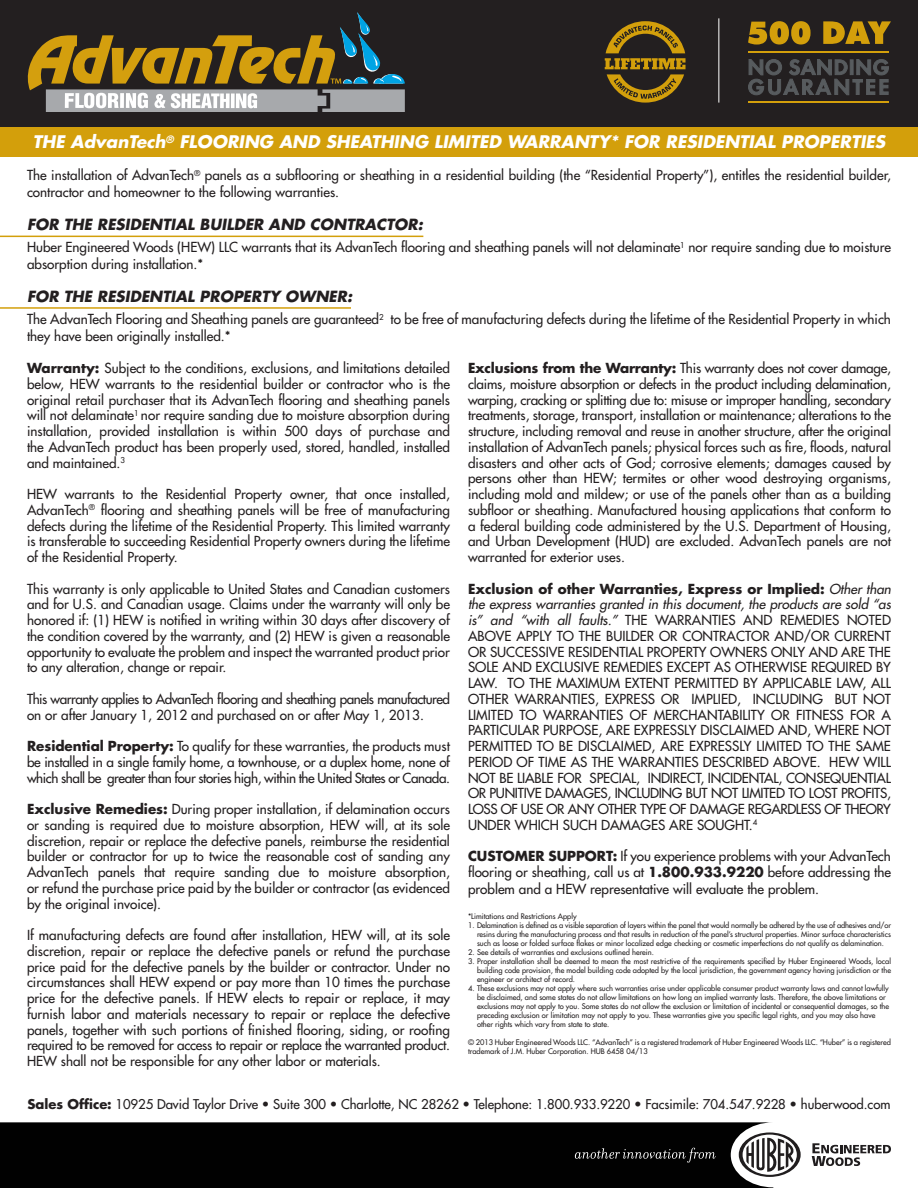
<style>
.page{position:relative;width:918px;height:1188px;background:#fff}
.page>*{position:absolute;margin:0;border:0;box-sizing:border-box;transform-origin:0 0}
.t1{font:italic 700 16.95px "Futura";color:#fff}
.t2{font:italic 700 15px "Futura";color:#231f20}
.t3{font:13.5px/15.8px "Futura";color:#231f20;text-align:justify}
.t4{font:13.5px/15.8px "Futura";letter-spacing:-.035em;color:#231f20}
.t5{font:13.2px "Futura";letter-spacing:-.005em;color:#231f20}
.t6{font:7.5px/9px "Futura";color:#231f20;text-align:justify}
.s1{font-weight:700}
.s2{font-style:italic}
</style>
<div class="page">
<div style="left:0;top:23px;width:918px;height:134px;background:#d39f0b"></div>
<div style="left:0;top:0;width:918px;height:127px;background:#231f20"></div>
<div style="left:0;top:1122px;width:773px;height:66px;background:#010101"></div>
<svg style="left:739px;top:1132px;width:62px;height:45px"></svg>
<svg style="left:812px;top:1143px;width:79px;height:23px"></svg>
<svg style="left:575px;top:1148px;width:141px;height:15px;background:#242424"></svg>
<hr style="left:748px;top:101px;width:141px;height:2px;background:#d39f0b">
<hr style="left:748px;top:51px;width:141px;height:1px;background:#d39f0b">
<svg style="left:748px;top:21px;width:63px;height:24px"></svg>
<svg style="left:823px;top:21px;width:68px;height:23px"></svg>
<svg style="left:748px;top:59px;width:141px;height:36px"></svg>
<svg style="left:605px;top:21px;width:81px;height:82px"></svg>
<hr style="left:718px;top:18px;width:1px;height:85px;background:#fff">
<svg style="left:27px;top:12px;width:378px;height:100px"></svg>
<hr style="left:0;top:236px;width:423px;height:1px;background:#d39f0b">
<hr style="left:0;top:307px;width:351px;height:2px;background:#d39f0b">
<p class="t1" style="left:33px;top:130px;width:854px">THE AdvanTech<sup>®</sup> FLOORING AND SHEATHING LIMITED WARRANTY* FOR RESIDENTIAL PROPERTIES</p>
<p class="t3" style="left:27px;top:167px;width:865px;line-height:16.5px">The installation of AdvanTech<sup>®</sup> panels as a subflooring or sheathing in a residential building (the “Residential Property”), entitles the residential builder, contractor and homeowner to the following warranties.</p>
<p class="t2" style="left:27px;top:214px;width:397px">FOR THE RESIDENTIAL BUILDER AND CONTRACTOR:</p>
<p class="t3" style="left:27px;top:239px;width:866px;line-height:16.5px">Huber Engineered Woods (HEW) LLC warrants that its AdvanTech flooring and sheathing panels will not delaminate<sup>1</sup> nor require sanding due to moisture absorption during installation.*</p>
<p class="t2" style="left:27px;top:286px;width:327px">FOR THE RESIDENTIAL PROPERTY OWNER:</p>
<p class="t3" style="left:27px;top:311px;width:866px;line-height:16.5px">The AdvanTech Flooring and Sheathing panels are guaranteed<sup>2</sup> to be free of manufacturing defects during the lifetime of the Residential Property in which they have been originally installed.*</p>
<p class="t3" style="left:27px;top:360px;width:425px"><span class="s1">Warranty:</span> Subject to the conditions, exclusions, and limitations detailed below, HEW warrants to the residential builder or contractor who is the original retail purchaser that its AdvanTech flooring and sheathing panels will not delaminate<sup>1</sup> nor require sanding due to moisture absorption during installation, provided installation is within 500 days of purchase and the AdvanTech product has been properly used, stored, handled, installed and maintained.<sup>3</sup></p>
<p class="t3" style="left:27px;top:486px;width:425px">HEW warrants to the Residential Property owner, that once installed, AdvanTech<sup>®</sup> flooring and sheathing panels will be free of manufacturing defects during the lifetime of the Residential Property. This limited warranty is transferable to succeeding Residential Property owners during the lifetime of the Residential Property.</p>
<p class="t3" style="left:27px;top:581px;width:425px">This warranty is only applicable to United States and Canadian customers and for U.S. and Canadian usage. Claims under the warranty will only be honored if: (1) HEW is notified in writing within 30 days after discovery of the condition covered by the warranty, and (2) HEW is given a reasonable opportunity to evaluate the problem and inspect the warranted product prior to any alteration, change or repair.</p>
<p class="t4" style="left:27px;top:691px;width:425px">This warranty applies to AdvanTech flooring and sheathing panels manufactured on or after January 1, 2012 and purchased on or after May 1, 2013.</p>
<p class="t3" style="left:27px;top:738px;width:425px"><span class="s1">Residential Property:</span> To qualify for these warranties, the products must be installed in a single family home, a townhouse, or a duplex home, none of which shall be greater than four stories high, within the United States or Canada.</p>
<p class="t3" style="left:27px;top:801px;width:425px"><span class="s1">Exclusive Remedies:</span> During proper installation, if delamination occurs or sanding is required due to moisture absorption, HEW will, at its sole discretion, repair or replace the defective panels, reimburse the residential builder or contractor for up to twice the reasonable cost of sanding any AdvanTech panels that require sanding due to moisture absorption, or refund the purchase price paid by the builder or contractor (as evidenced by the original invoice).</p>
<p class="t3" style="left:27px;top:927px;width:425px">If manufacturing defects are found after installation, HEW will, at its sole discretion, repair or replace the defective panels or refund the purchase price paid for the defective panels by the builder or contractor. Under no circumstances shall HEW expend or pay more than 10 times the purchase price for the defective panels. If HEW elects to repair or replace, it may furnish labor and materials necessary to repair or replace the defective panels, together with such portions of finished flooring, siding, or roofing required to be removed for access to repair or replace the warranted product.<br>HEW shall not be responsible for any other labor or materials.</p>
<p class="t3" style="left:468px;top:360px;width:425px"><span class="s1">Exclusions from the Warranty:</span> This warranty does not cover damage, claims, moisture absorption or defects in the product including delamination, warping, cracking or splitting due to: misuse or improper handling, secondary treatments, storage, transport, installation or maintenance; alterations to the structure, including removal and reuse in another structure, after the original installation of AdvanTech panels; physical forces such as fire, floods, natural disasters and other acts of God; corrosive elements; damages caused by persons other than HEW; termites or other wood destroying organisms, including mold and mildew; or use of the panels other than as a building subfloor or sheathing. Manufactured housing applications that conform to a federal building code administered by the U.S. Department of Housing, and Urban Development (HUD) are excluded. AdvanTech panels are not warranted for exterior uses.</p>
<p class="t3" style="left:468px;top:581px;width:425px"><span class="s1">Exclusion of other Warranties, Express or Implied:</span> <span class="s2">Other than the express warranties granted in this document, the products are sold “as is” and “with all faults.”</span> THE WARRANTIES AND REMEDIES NOTED ABOVE APPLY TO THE BUILDER OR CONTRACTOR AND/OR CURRENT OR SUCCESSIVE RESIDENTIAL PROPERTY OWNERS ONLY AND ARE THE SOLE AND EXCLUSIVE REMEDIES EXCEPT AS OTHERWISE REQUIRED BY LAW. TO THE MAXIMUM EXTENT PERMITTED BY APPLICABLE LAW, ALL OTHER WARRANTIES, EXPRESS OR IMPLIED, INCLUDING BUT NOT LIMITED TO WARRANTIES OF MERCHANTABILITY OR FITNESS FOR A PARTICULAR PURPOSE, ARE EXPRESSLY DISCLAIMED AND, WHERE NOT PERMITTED TO BE DISCLAIMED, ARE EXPRESSLY LIMITED TO THE SAME PERIOD OF TIME AS THE WARRANTIES DESCRIBED ABOVE. HEW WILL NOT BE LIABLE FOR SPECIAL, INDIRECT, INCIDENTAL, CONSEQUENTIAL OR PUNITIVE DAMAGES, INCLUDING BUT NOT LIMITED TO LOST PROFITS, LOSS OF USE OR ANY OTHER TYPE OF DAMAGE REGARDLESS OF THEORY UNDER WHICH SUCH DAMAGES ARE SOUGHT.<sup>4</sup></p>
<p class="t3" style="left:468px;top:848px;width:424px;line-height:16.2px"><span class="s1">CUSTOMER SUPPORT:</span> If you experience problems with your AdvanTech flooring or sheathing, call us at <span class="s1">1.800.933.9220</span> before addressing the problem and a HEW representative will evaluate the problem.</p>
<p class="t6" style="left:468px;top:912px;width:110px">*Limitations and Restrictions Apply</p>
<p class="t6" style="left:477px;top:921px;width:416px;text-indent:-9px">1. Delamination is defined as a visible separation of layers within the panel that would normally be adhered by the use of adhesives and/or resins during the manufacturing process and that results in reduction of the panel’s structural properties. Minor surface characteristics such as loose or folded surface flakes or minor localized edge checking or cosmetic imperfections do not qualify as delamination.</p>
<p class="t6" style="left:468px;top:948px;width:187px">2. See details of warranties and exclusions outlined herein.</p>
<p class="t6" style="left:477px;top:957px;width:416px;text-indent:-9px">3. Proper installation shall be deemed to mean the most restrictive of the requirements specified by Huber Engineered Woods, local building code provision, the model building code adopted by the local jurisdiction, the government agency having jurisdiction or the engineer or architect of record.</p>
<p class="t6" style="left:477px;top:984px;width:414px;text-align:left;text-indent:-9px">4. These exclusions may not apply where such warranties arise under applicable consumer product warranty laws and cannot lawfully be disclaimed, and some states do not allow limitations on how long an implied warranty lasts. Therefore, the above limitations or exclusions may not apply to you. Some states do not allow the exclusion or limitation of incidental or consequential damages, so the preceding exclusion or limitation may not apply to you. These warranties give you specific legal rights, and you may also have other rights which vary from state to state.</p>
<p class="t6" style="left:468px;top:1038px;width:425px">© 2013 Huber Engineered Woods LLC. “AdvanTech” is a registered trademark of Huber Engineered Woods LLC. “Huber” is a registered trademark of J.M. Huber Corporation. HUB 6458 04/13</p>
<p class="t5" style="left:28px;top:1095px;width:864px"><span class="s1">Sales Office:</span> 10925 David Taylor Drive • Suite 300 • Charlotte, NC 28262 • Telephone: 1.800.933.9220 • Facsimile: 704.547.9228 • huberwood.com</p>
</div>
